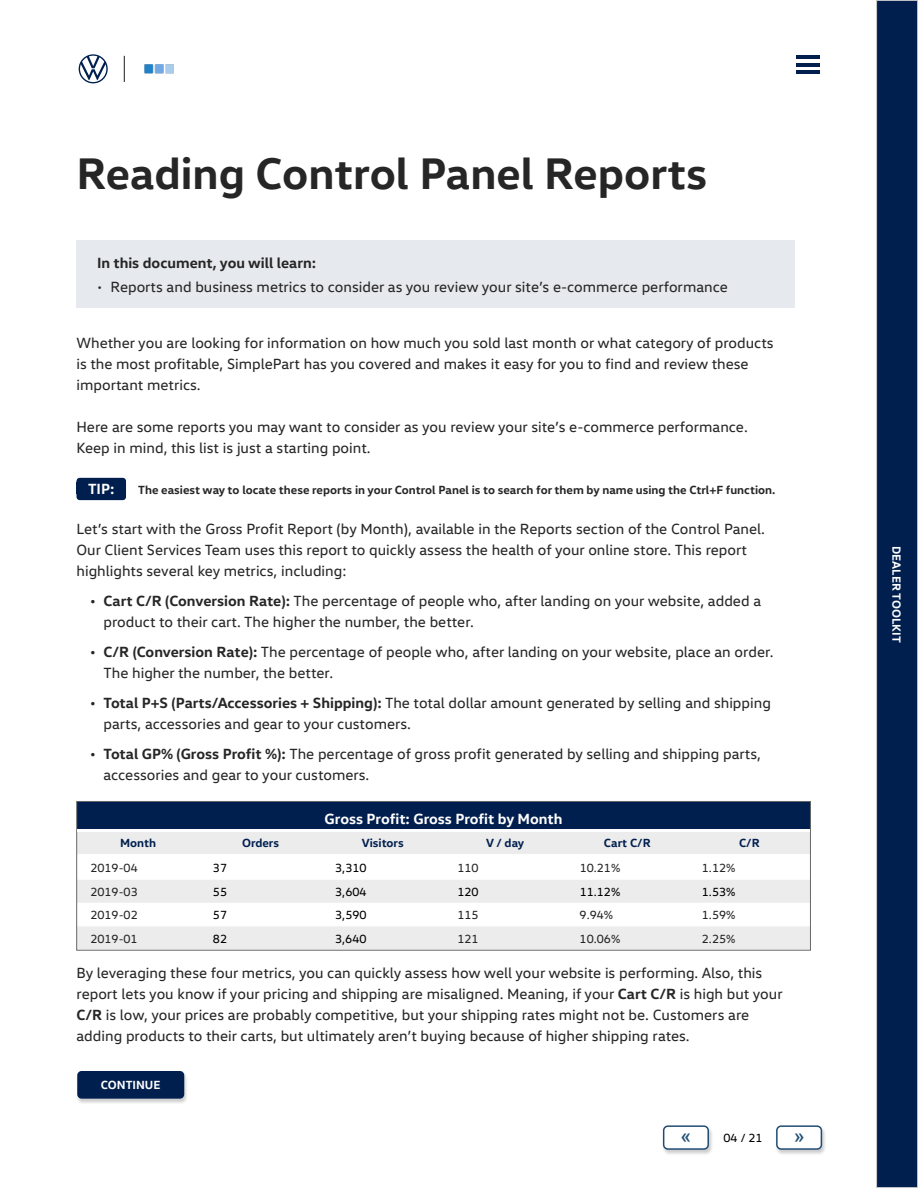
<style>
.page{position:relative;width:918px;height:1188px;background:#fff}
.page>*{position:absolute;margin:0;border:0;box-sizing:border-box;transform-origin:0 0}
.t1{font:700 45px "VW Head";color:#262626}
.t2{font:500 21px "Roboto";color:#204d74}
.t3{font:15px/21px "VW Head";color:#262626}
.t4{font:700 15px "VW Head";color:#fff}
.t5{font:700 15px "VW Head";color:#262626}
.t6{font:700 12px "VW Head";color:#262626}
.t7{font:12px "VW Head";color:#262626}
.t8{font:12px "VW Head";color:#000}
.t9{font:700 12px "VW Head";color:#001f4f}
.t10{font:700 12px "VW Head";color:#fff}
.s1{font-weight:700}
</style>
<div class="page">
<hr style="left:796px;top:70px;width:24px;height:4px;background:#001f4f">
<hr style="left:796px;top:56px;width:24px;height:3px;background:#001f4f">
<hr style="left:796px;top:63px;width:24px;height:3px;background:#001f4f">
<img style="left:144px;top:64px;width:30px;height:10px">
<svg style="left:124px;top:56px;width:1px;height:26px"></svg>
<div style="left:876px;top:0;width:42px;height:1188px;background:#001f4f;border:1px solid #cbcaca"></div>
<svg style="left:79px;top:54px;width:29px;height:29px"></svg>
<div style="left:76px;top:478px;width:50px;height:22px;background:#001f4f;border-radius:3px"></div>
<div style="left:76px;top:241px;width:719px;height:67px;background:#e6e9ed"></div>
<div style="left:77px;top:802px;width:733px;height:29px;background:#001f4f"></div>
<svg style="left:78px;top:832px;width:731px;height:116px;fill:#ececec"></svg>
<div style="left:76px;top:801px;width:735px;height:149px;border:1px solid #666767"></div>
<hr style="left:77px;top:830px;width:733px;height:2px;background:#fff">
<div style="left:75px;top:1071px;width:113px;height:33px;background:#000;opacity:.2"></div>
<div style="left:77px;top:1071px;width:107px;height:28px;background:#001f4f;border-radius:4px"></div>
<div style="left:661px;top:1125px;width:52px;height:30px;background:#000;opacity:.2"></div>
<div style="left:664px;top:1126px;width:44px;height:23px;background:#fff;border-radius:4px"></div>
<div style="left:663px;top:1125px;width:46px;height:25px;border:2px solid #204d74;border-radius:4px"></div>
<div style="left:774px;top:1125px;width:52px;height:30px;background:#000;opacity:.2"></div>
<div style="left:777px;top:1126px;width:44px;height:23px;background:#fff;border-radius:4px"></div>
<div style="left:776px;top:1125px;width:46px;height:25px;border:2px solid #204d74;border-radius:4px"></div>
<h1 class="t1" style="left:76px;top:144px;width:632px">Reading Control Panel Reports</h1>
<p class="t5" style="left:97px;top:253px;width:221px">In this document, you will learn:</p>
<p class="t3" style="left:97px;top:276px;width:632px">• Reports and business metrics to consider as you review your site’s e-commerce performance</p>
<p class="t3" style="left:76px;top:332px;width:699px">Whether you are looking for information on how much you sold last month or what category of products is the most profitable, SimplePart has you covered and makes it easy for you to find and review these important metrics.</p>
<p class="t3" style="left:76px;top:416px;width:673px">Here are some reports you may want to consider as you review your site’s e-commerce performance.<br>Keep in mind, this list is just a starting point.</p>
<p class="t4" style="left:88px;top:479px;width:28px">TIP:</p>
<p class="t6" style="left:138px;top:482px;width:639px">The easiest way to locate these reports in your Control Panel is to search for them by name using the Ctrl+F function.</p>
<p class="t3" style="left:76px;top:518px;width:690px">Let’s start with the Gross Profit Report (by Month), available in the Reports section of the Control Panel.<br>Our Client Services Team uses this report to quickly assess the health of your online store. This report highlights several key metrics, including:</p>
<p class="t3" style="left:104px;top:590px;width:659px;text-indent:-14px"><span class="s1">• Cart C/R (Conversion Rate):</span> The percentage of people who, after landing on your website, added a product to their cart. The higher the number, the better.</p>
<p class="t3" style="left:104px;top:641px;width:672px;text-indent:-14px"><span class="s1">• C/R (Conversion Rate):</span> The percentage of people who, after landing on your website, place an order.<br>The higher the number, the better.</p>
<p class="t3" style="left:104px;top:692px;width:669px;text-indent:-14px"><span class="s1">• Total P+S (Parts/Accessories + Shipping):</span> The total dollar amount generated by selling and shipping parts, accessories and gear to your customers.</p>
<p class="t3" style="left:104px;top:743px;width:659px;text-indent:-14px"><span class="s1">• Total GP% (Gross Profit %):</span> The percentage of gross profit generated by selling and shipping parts, accessories and gear to your customers.</p>
<p class="t4" style="left:325px;top:809px;width:239px">Gross Profit: Gross Profit by Month</p>
<p class="t9" style="left:120px;top:835px;width:37px">Month</p>
<p class="t9" style="left:242px;top:835px;width:39px">Orders</p>
<p class="t9" style="left:362px;top:835px;width:43px">Visitors</p>
<p class="t9" style="left:486px;top:835px;width:40px">V / day</p>
<p class="t9" style="left:604px;top:835px;width:48px">Cart C/R</p>
<p class="t9" style="left:739px;top:835px;width:22px">C/R</p>
<p class="t7" style="left:90px;top:860px;width:49px">2019-04</p>
<p class="t8" style="left:213px;top:860px;width:16px">37</p>
<p class="t8" style="left:335px;top:860px;width:33px">3,310</p>
<p class="t7" style="left:457px;top:860px;width:23px">110</p>
<p class="t7" style="left:580px;top:860px;width:42px">10.21%</p>
<p class="t7" style="left:702px;top:860px;width:35px">1.12%</p>
<p class="t7" style="left:90px;top:884px;width:49px">2019-03</p>
<p class="t8" style="left:213px;top:884px;width:16px">55</p>
<p class="t8" style="left:335px;top:884px;width:33px">3,604</p>
<p class="t8" style="left:457px;top:884px;width:23px">120</p>
<p class="t8" style="left:580px;top:884px;width:42px">11.12%</p>
<p class="t8" style="left:702px;top:884px;width:35px">1.53%</p>
<p class="t7" style="left:90px;top:908px;width:49px">2019-02</p>
<p class="t8" style="left:213px;top:908px;width:16px">57</p>
<p class="t8" style="left:335px;top:908px;width:33px">3,590</p>
<p class="t7" style="left:457px;top:908px;width:23px">115</p>
<p class="t7" style="left:580px;top:908px;width:35px">9.94%</p>
<p class="t7" style="left:702px;top:908px;width:35px">1.59%</p>
<p class="t7" style="left:90px;top:931px;width:49px">2019-01</p>
<p class="t8" style="left:213px;top:931px;width:16px">82</p>
<p class="t8" style="left:335px;top:931px;width:33px">3,640</p>
<p class="t7" style="left:457px;top:931px;width:23px">121</p>
<p class="t7" style="left:580px;top:931px;width:42px">10.06%</p>
<p class="t7" style="left:702px;top:931px;width:35px">2.25%</p>
<p class="t3" style="left:76px;top:962px;width:708px">By leveraging these four metrics, you can quickly assess how well your website is performing. Also, this report lets you know if your pricing and shipping are misaligned. Meaning, if your <span class="s1">Cart C/R</span> is high but your <span class="s1">C/R</span> is low, your prices are probably competitive, but your shipping rates might not be. Customers are adding products to their carts, but ultimately aren’t buying because of higher shipping rates.</p>
<p class="t10" style="left:101px;top:1077px;width:61px">CONTINUE</p>
<h2 class="t2" style="left:681px;top:1120px;width:12px">«</h2>
<p class="t8" style="left:724px;top:1130px;width:41px">04 / 21</p>
<h2 class="t2" style="left:794px;top:1120px;width:12px">»</h2>
<p class="t10" style="left:904px;top:546px;width:98px;rotate:90deg">DEALER TOOLKIT</p>
</div>
